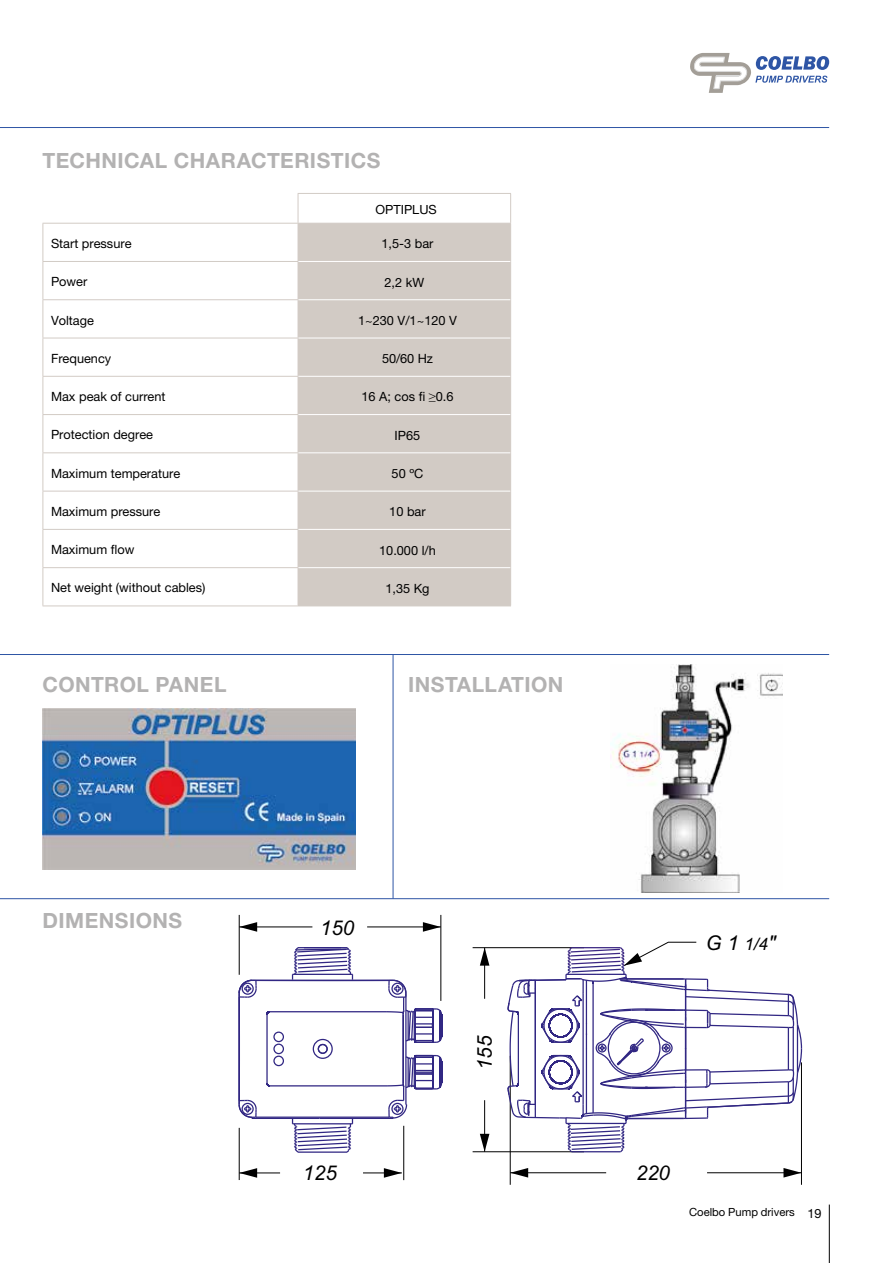
<style>
.page{position:relative;width:893px;height:1263px;background:#fff}
.page>*{position:absolute;margin:0;border:0;box-sizing:border-box;transform-origin:0 0}
.t1{font:700 21px "Helvetica Neue";letter-spacing:.02em;color:#b3b2b2}
.t2{font:italic 20.4px "Arial";color:#000}
.t3{font:12.75px "Helvetica Neue";color:#000}
.t4{font:12.6px "Helvetica Neue";color:#000}
.t5{font:11.25px "Helvetica Neue";color:#000}
.s1{font-size:16.95px}
</style>
<div class="page">
<hr style="left:829px;top:1204px;width:1px;height:59px;background:#000">
<svg style="left:690px;top:53px;width:139px;height:40px"></svg>
<hr style="left:0;top:654px;width:829px;height:1px;background:#2e55a5">
<hr style="left:0;top:127px;width:829px;height:1px;background:#2e55a5">
<hr style="left:393px;top:655px;width:1px;height:244px;background:#2e55a5">
<img style="left:43px;top:709px;width:312px;height:160px">
<img style="left:610px;top:665px;width:173px;height:227px">
<div style="left:299px;top:224px;width:211px;height:381px;background:#d2cbc5"></div>
<hr style="left:43px;top:223px;width:255px;height:1px;background:#d2cbc5">
<hr style="left:43px;top:224px;width:1px;height:37px;background:#d2cbc5">
<hr style="left:43px;top:261px;width:255px;height:1px;background:#d2cbc5">
<hr style="left:43px;top:262px;width:1px;height:37px;background:#d2cbc5">
<hr style="left:43px;top:299px;width:255px;height:1px;background:#d2cbc5">
<hr style="left:43px;top:300px;width:1px;height:38px;background:#d2cbc5">
<hr style="left:43px;top:338px;width:255px;height:1px;background:#d2cbc5">
<hr style="left:43px;top:338px;width:1px;height:38px;background:#d2cbc5">
<hr style="left:43px;top:376px;width:255px;height:1px;background:#d2cbc5">
<hr style="left:43px;top:377px;width:1px;height:37px;background:#d2cbc5">
<hr style="left:43px;top:414px;width:255px;height:1px;background:#d2cbc5">
<hr style="left:43px;top:415px;width:1px;height:37px;background:#d2cbc5">
<hr style="left:43px;top:452px;width:255px;height:1px;background:#d2cbc5">
<hr style="left:43px;top:453px;width:1px;height:38px;background:#d2cbc5">
<hr style="left:43px;top:491px;width:255px;height:1px;background:#d2cbc5">
<hr style="left:43px;top:491px;width:1px;height:38px;background:#d2cbc5">
<hr style="left:43px;top:529px;width:255px;height:1px;background:#d2cbc5">
<hr style="left:43px;top:530px;width:1px;height:37px;background:#d2cbc5">
<hr style="left:43px;top:567px;width:255px;height:1px;background:#d2cbc5">
<hr style="left:43px;top:568px;width:1px;height:37px;background:#d2cbc5">
<hr style="left:43px;top:605px;width:255px;height:1px;background:#d2cbc5">
<hr style="left:298px;top:193px;width:213px;height:1px;background:#d2cbc5">
<svg style="left:298px;top:194px;width:1px;height:29px"></svg>
<svg style="left:510px;top:194px;width:1px;height:29px"></svg>
<hr style="left:298px;top:223px;width:213px;height:1px;background:#d2cbc5">
<hr style="left:298px;top:224px;width:1px;height:37px;background:#d2cbc5">
<hr style="left:510px;top:224px;width:1px;height:37px;background:#d2cbc5">
<hr style="left:298px;top:262px;width:1px;height:37px;background:#d2cbc5">
<hr style="left:510px;top:261px;width:1px;height:39px;background:#d2cbc5">
<hr style="left:298px;top:300px;width:1px;height:38px;background:#d2cbc5">
<hr style="left:510px;top:300px;width:1px;height:38px;background:#d2cbc5">
<hr style="left:298px;top:338px;width:1px;height:38px;background:#d2cbc5">
<hr style="left:510px;top:338px;width:1px;height:38px;background:#d2cbc5">
<hr style="left:298px;top:377px;width:1px;height:37px;background:#d2cbc5">
<hr style="left:510px;top:376px;width:1px;height:39px;background:#d2cbc5">
<hr style="left:298px;top:415px;width:1px;height:37px;background:#d2cbc5">
<hr style="left:510px;top:415px;width:1px;height:38px;background:#d2cbc5">
<hr style="left:298px;top:453px;width:1px;height:38px;background:#d2cbc5">
<hr style="left:510px;top:453px;width:1px;height:38px;background:#d2cbc5">
<hr style="left:298px;top:491px;width:1px;height:38px;background:#d2cbc5">
<hr style="left:510px;top:491px;width:1px;height:38px;background:#d2cbc5">
<hr style="left:298px;top:530px;width:1px;height:37px;background:#d2cbc5">
<hr style="left:510px;top:529px;width:1px;height:39px;background:#d2cbc5">
<hr style="left:298px;top:568px;width:1px;height:37px;background:#d2cbc5">
<hr style="left:510px;top:568px;width:1px;height:37px;background:#d2cbc5">
<hr style="left:298px;top:605px;width:213px;height:1px;background:#d2cbc5">
<hr style="left:298px;top:261px;width:212px;height:1px;background:#fff">
<hr style="left:298px;top:299px;width:212px;height:1px;background:#fff">
<hr style="left:298px;top:338px;width:212px;height:1px;background:#fff">
<hr style="left:298px;top:376px;width:212px;height:1px;background:#fff">
<hr style="left:298px;top:414px;width:212px;height:1px;background:#fff">
<hr style="left:298px;top:452px;width:212px;height:1px;background:#fff">
<hr style="left:298px;top:491px;width:212px;height:1px;background:#fff">
<hr style="left:298px;top:529px;width:212px;height:1px;background:#fff">
<hr style="left:298px;top:567px;width:212px;height:1px;background:#fff">
<hr style="left:0;top:898px;width:829px;height:1px;background:#2e55a5">
<hr style="left:441px;top:915px;width:1px;height:86px;background:#000">
<hr style="left:403px;top:1126px;width:1px;height:54px;background:#000">
<hr style="left:239px;top:915px;width:1px;height:60px;background:#000">
<hr style="left:239px;top:1128px;width:1px;height:52px;background:#000">
<hr style="left:367px;top:927px;width:74px;height:1px;background:#000">
<svg style="left:423px;top:922px;width:18px;height:10px"></svg>
<hr style="left:363px;top:1173px;width:39px;height:1px;background:#000">
<svg style="left:384px;top:1168px;width:18px;height:10px"></svg>
<hr style="left:239px;top:927px;width:73px;height:1px;background:#000">
<svg style="left:239px;top:922px;width:18px;height:10px"></svg>
<hr style="left:239px;top:1173px;width:41px;height:1px;background:#000">
<svg style="left:239px;top:1168px;width:18px;height:10px"></svg>
<hr style="left:473px;top:1151px;width:111px;height:1px;background:#000">
<hr style="left:473px;top:947px;width:111px;height:1px;background:#000">
<hr style="left:484px;top:1100px;width:1px;height:52px;background:#000">
<svg style="left:480px;top:1134px;width:9px;height:18px"></svg>
<hr style="left:484px;top:948px;width:1px;height:51px;background:#000">
<svg style="left:480px;top:948px;width:9px;height:18px"></svg>
<hr style="left:801px;top:1062px;width:1px;height:123px;background:#000">
<hr style="left:510px;top:1056px;width:1px;height:129px;background:#000">
<hr style="left:707px;top:1172px;width:94px;height:1px;background:#000">
<svg style="left:783px;top:1168px;width:18px;height:9px"></svg>
<hr style="left:510px;top:1172px;width:96px;height:1px;background:#000">
<svg style="left:510px;top:1168px;width:18px;height:9px"></svg>
<svg style="left:238px;top:946px;width:205px;height:208px"></svg>
<svg style="left:506px;top:942px;width:297px;height:211px"></svg>
<h1 class="t1" style="left:43px;top:147px;width:339px">TECHNICAL CHARACTERISTICS</h1>
<p class="t3" style="left:51px;top:236px;width:82px">Start pressure</p>
<p class="t3" style="left:51px;top:274px;width:38px">Power</p>
<p class="t3" style="left:51px;top:312px;width:44px">Voltage</p>
<p class="t3" style="left:51px;top:351px;width:62px">Frequency</p>
<p class="t3" style="left:51px;top:389px;width:116px">Max peak of current</p>
<p class="t3" style="left:51px;top:427px;width:103px">Protection degree</p>
<p class="t3" style="left:51px;top:465px;width:131px">Maximum temperature</p>
<p class="t3" style="left:51px;top:504px;width:111px">Maximum pressure</p>
<p class="t3" style="left:51px;top:542px;width:85px">Maximum flow</p>
<p class="t3" style="left:51px;top:580px;width:156px">Net weight (without cables)</p>
<h1 class="t1" style="left:43px;top:672px;width:185px">CONTROL PANEL</h1>
<p class="t4" style="left:375px;top:202px;width:63px">OPTIPLUS</p>
<p class="t3" style="left:382px;top:236px;width:53px">1,5-3 bar</p>
<p class="t3" style="left:384px;top:275px;width:41px">2,2 kW</p>
<p class="t3" style="left:358px;top:313px;width:100px">1~230 V/1~120 V</p>
<p class="t3" style="left:382px;top:351px;width:53px">50/60 Hz</p>
<p class="t3" style="left:361px;top:389px;width:94px">16 A; cos fi ≥0.6</p>
<p class="t3" style="left:395px;top:428px;width:27px">IP65</p>
<p class="t3" style="left:392px;top:466px;width:33px">50 ºC</p>
<p class="t3" style="left:389px;top:504px;width:38px">10 bar</p>
<p class="t3" style="left:379px;top:542px;width:58px">10.000 l/h</p>
<p class="t3" style="left:385px;top:581px;width:46px">1,35 Kg</p>
<h1 class="t1" style="left:408px;top:671px;width:157px">INSTALLATION</h1>
<h1 class="t1" style="left:43px;top:908px;width:141px">DIMENSIONS</h1>
<h2 class="t2" style="left:320px;top:915px;width:35px">150</h2>
<h2 class="t2" style="left:303px;top:1160px;width:35px">125</h2>
<h2 class="t2" style="left:472px;top:1070px;width:36px;rotate:-90deg">155</h2>
<h2 class="t2" style="left:706px;top:929px;width:71px">G 1 <span class="s1">1/4</span>"</h2>
<h2 class="t2" style="left:636px;top:1160px;width:35px">220</h2>
<p class="t5" style="left:689px;top:1205px;width:107px">Coelbo Pump drivers</p>
<p class="t3" style="left:807px;top:1205px;width:16px">19</p>
</div>
